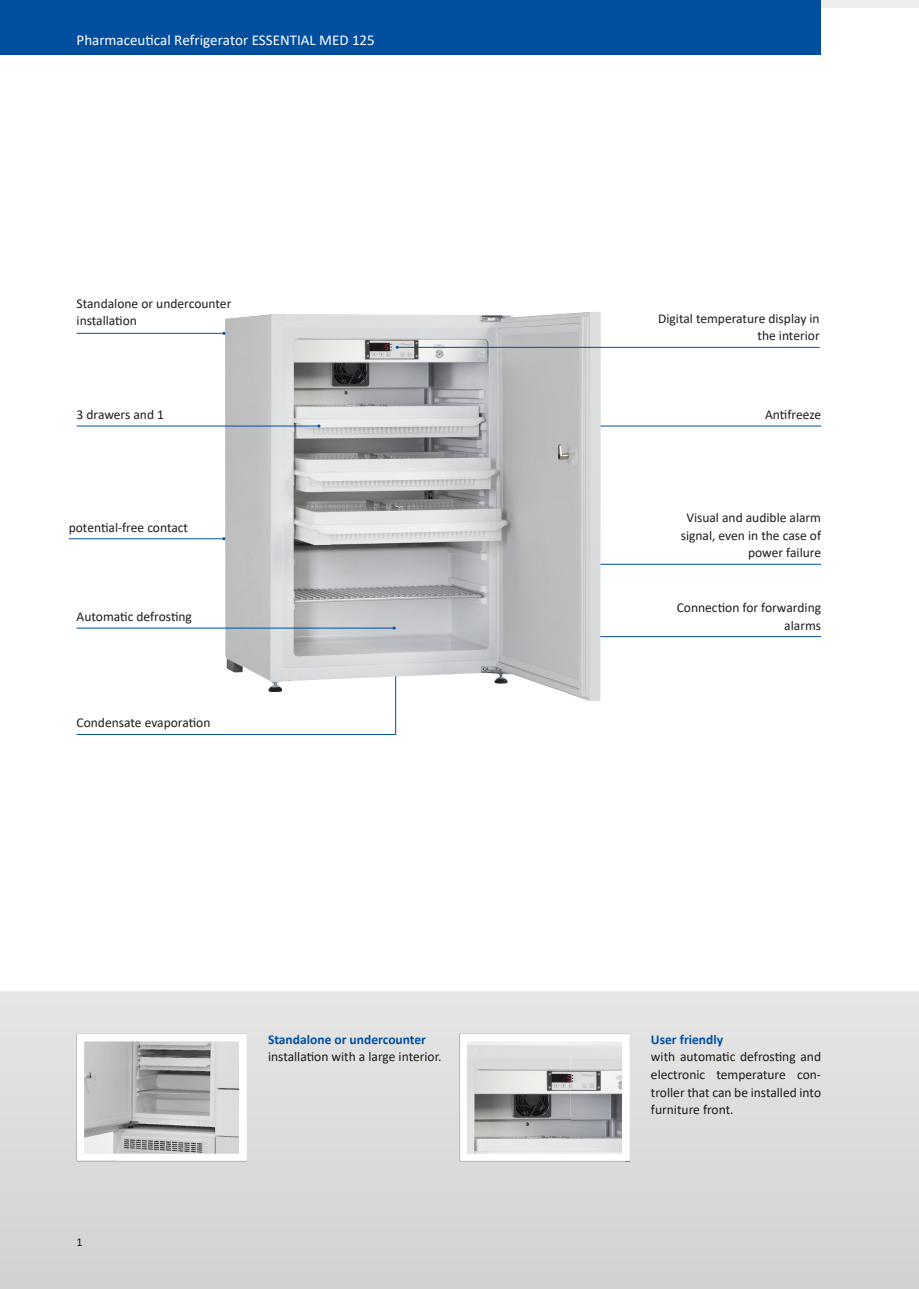
<style>
.page{position:relative;width:919px;height:1289px;background:#fff}
.page>*{position:absolute;margin:0;border:0;box-sizing:border-box;transform-origin:0 0}
.t1{font:15px "Calibri";color:#fff}
.t2{font:13.5px/17.5px "Calibri";color:#1d1d1b;text-align:right}
.t3{font:700 13.5px "Calibri";color:#004f9f}
.t4{font:12px "Calibri";color:#1d1d1b}
</style>
<div class="page">
<svg style="left:76px;top:701px;width:321px;height:34px"></svg>
<hr style="left:388px;top:425px;width:433px;height:1px;background:#004f9f">
<hr style="left:388px;top:636px;width:433px;height:1px;background:#004f9f">
<hr style="left:388px;top:564px;width:433px;height:1px;background:#004f9f">
<svg style="left:0;top:991px;width:918px;height:297px;background:#dbdbda"></svg>
<img style="left:502px;top:1161px;width:127px;height:1px">
<img style="left:459px;top:1033px;width:170px;height:128px">
<img style="left:77px;top:1033px;width:170px;height:128px">
<div style="left:0;top:0;width:821px;height:55px;background:#004f9f"></div>
<img style="left:225px;top:312px;width:375px;height:389px">
<hr style="left:77px;top:425px;width:242px;height:1px;background:#004f9f">
<hr style="left:77px;top:333px;width:147px;height:1px;background:#004f9f">
<hr style="left:77px;top:627px;width:317px;height:1px;background:#004f9f">
<hr style="left:397px;top:347px;width:422px;height:1px;background:#004f9f">
<hr style="left:69px;top:538px;width:155px;height:1px;background:#004f9f">
<p class="t1" style="left:77px;top:29px;width:300px">Pharmaceutical Refrigerator ESSENTIAL MED 125</p>
<p class="t2" style="left:77px;top:294px;width:156px;text-align:left">Standalone or undercounter installation</p>
<p class="t2" style="left:77px;top:405px;width:89px">3 drawers and 1</p>
<p class="t2" style="left:69px;top:518px;width:121px">potential-free contact</p>
<p class="t2" style="left:77px;top:607px;width:117px">Automatic defrosting</p>
<p class="t2" style="left:77px;top:713px;width:135px">Condensate evaporation</p>
<p class="t4" style="left:77px;top:1234px;width:8px">1</p>
<p class="t3" style="left:268px;top:1029px;width:159px">Standalone or undercounter</p>
<p class="t2" style="left:268px;top:1047px;width:175px">installation with a large interior.</p>
<p class="t2" style="left:658px;top:309px;width:163px">Digital temperature display in the interior</p>
<p class="t2" style="left:765px;top:405px;width:58px">Antifreeze</p>
<p class="t2" style="left:680px;top:508px;width:142px">Visual and audible alarm signal, even in the case of power failure</p>
<p class="t2" style="left:676px;top:598px;width:146px">Connection for forwarding alarms</p>
<p class="t3" style="left:651px;top:1029px;width:74px">User friendly</p>
<p class="t2" style="left:651px;top:1047px;width:172px;text-align:justify">with automatic defrosting and electronic temperature con&shy;troller that can be installed into furniture front.</p>
</div>
